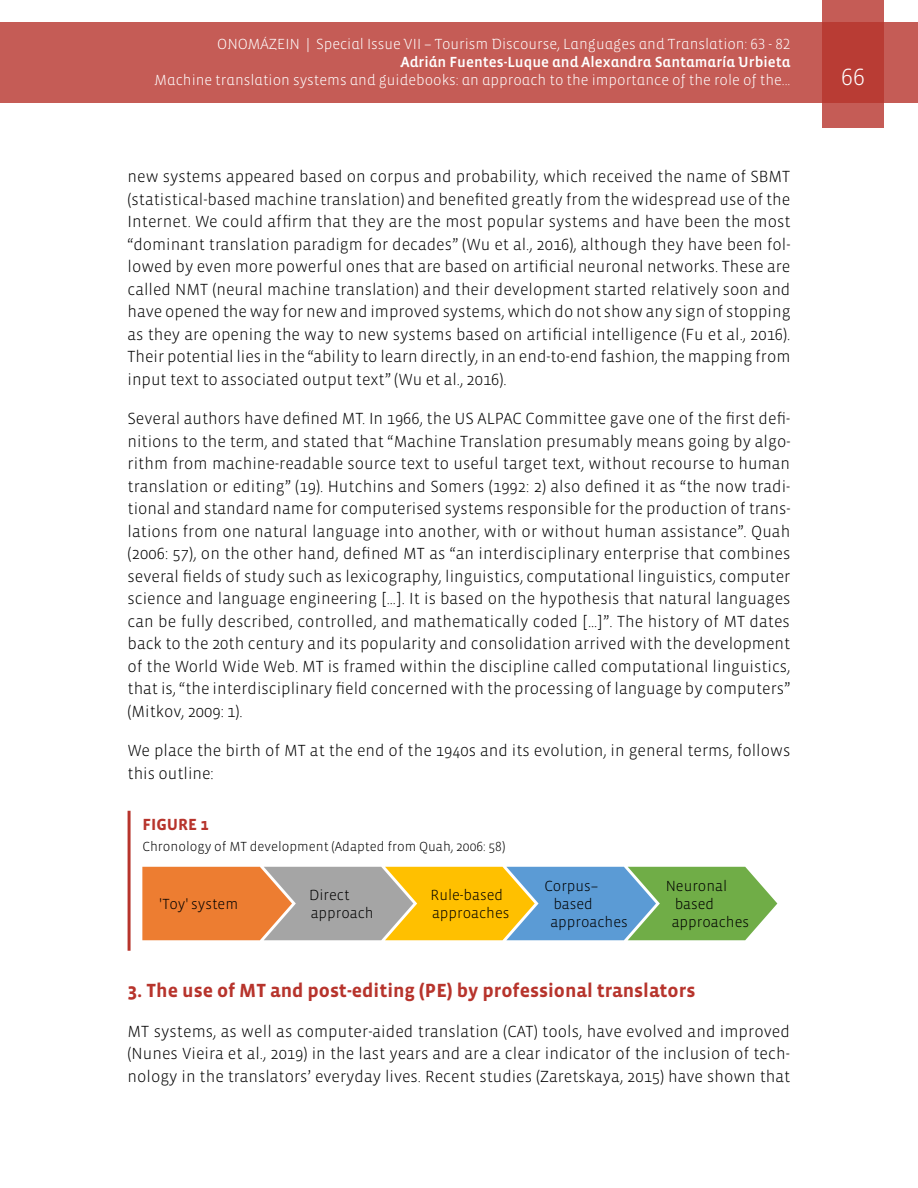
<style>
.page{position:relative;width:918px;height:1188px;background:#fff}
.page>*{position:absolute;margin:0;border:0;box-sizing:border-box;transform-origin:0 0}
.t1{font:300 24px "Vista Sans";color:#fff}
.t2{font:700 19.5px "Vista Sans";color:#b7342c}
.t3{font:300 16.5px/22.5px "Vista Sans";color:#000;text-align:justify}
.t4{font:700 16.5px "Vista Sans";color:#b7342c}
.t5{font:300 15px "Vista Sans Alt";color:#fff}
.t6{font:300 15px/18px "Vista Sans";color:#000}
.t7{font:15px "Vista Sans Alt Med";color:#fff}
.t8{font:300 13.5px "Vista Sans";color:#000}
</style>
<div class="page">
<div style="left:0;top:23px;width:918px;height:80px;background:#c55c56"></div>
<svg style="left:822px;top:0;width:62px;height:128px;background:#bd4740"></svg>
<hr style="left:128px;top:811px;width:3px;height:140px;background:#b7342c">
<svg style="left:142px;top:867px;width:635px;height:73px;background:#b1a569"></svg>
<p class="t5" style="left:217px;top:37px;width:575px">ONOMÁZEIN | Special Issue VII – Tourism Discourse, Languages and Translation: 63 - 82</p>
<p class="t7" style="left:401px;top:55px;width:391px">Adrián Fuentes-Luque and Alexandra Santamaría Urbieta</p>
<p class="t5" style="left:155px;top:73px;width:637px">Machine translation systems and guidebooks: an approach to the importance of the role of the...</p>
<h1 class="t1" style="left:841px;top:65px;width:25px">66</h1>
<p class="t3" style="left:128px;top:166px;width:665px">new systems appeared based on corpus and probability, which received the name of SBMT (statistical-based machine translation) and benefited greatly from the widespread use of the Internet. We could affirm that they are the most popular systems and have been the most “dominant translation paradigm for decades” (Wu et al., 2016), although they have been fol&shy;lowed by even more powerful ones that are based on artificial neuronal networks. These are called NMT (neural machine translation) and their development started relatively soon and have opened the way for new and improved systems, which do not show any sign of stopping as they are opening the way to new systems based on artificial intelligence (Fu et al., 2016).<br>Their potential lies in the “ability to learn directly, in an end-to-end fashion, the mapping from input text to associated output text” (Wu et al., 2016).</p>
<p class="t3" style="left:128px;top:408px;width:664px">Several authors have defined MT. In 1966, the US ALPAC Committee gave one of the first defi&shy;nitions to the term, and stated that “Machine Translation presumably means going by algo&shy;rithm from machine-readable source text to useful target text, without recourse to human translation or editing” (19). Hutchins and Somers (1992: 2) also defined it as “the now tradi&shy;tional and standard name for computerised systems responsible for the production of trans&shy;lations from one natural language into another, with or without human assistance”. Quah (2006: 57), on the other hand, defined MT as “an interdisciplinary enterprise that combines several fields of study such as lexicography, linguistics, computational linguistics, computer science and language engineering […]. It is based on the hypothesis that natural languages can be fully described, controlled, and mathematically coded […]”. The history of MT dates back to the 20th century and its popularity and consolidation arrived with the development of the World Wide Web. MT is framed within the discipline called computational linguistics, that is, “the interdisciplinary field concerned with the processing of language by computers” (Mitkov, 2009: 1).</p>
<p class="t3" style="left:128px;top:740px;width:664px">We place the birth of MT at the end of the 1940s and its evolution, in general terms, follows this outline:</p>
<p class="t4" style="left:142px;top:816px;width:68px">FIGURE 1</p>
<p class="t8" style="left:142px;top:839px;width:365px">Chronology of MT development (Adapted from Quah, 2006: 58)</p>
<p class="t6" style="left:431px;top:886px;width:80px">Rule-based approaches</p>
<p class="t6" style="left:672px;top:877px;width:79px;text-indent:-6px">Neuronal based approaches</p>
<p class="t6" style="left:159px;top:895px;width:80px">'Toy' system</p>
<p class="t6" style="left:309px;top:886px;width:66px">Direct approach</p>
<p class="t6" style="left:550px;top:877px;width:79px;text-indent:-6px">Corpus– based approaches</p>
<p class="t2" style="left:128px;top:981px;width:569px">3. The use of MT and post-editing (PE) by professional translators</p>
<p class="t3" style="left:128px;top:1020px;width:664px">MT systems, as well as computer-aided translation (CAT) tools, have evolved and improved (Nunes Vieira et al., 2019) in the last years and are a clear indicator of the inclusion of tech&shy;nology in the translators’ everyday lives. Recent studies (Zaretskaya, 2015) have shown that</p>
</div>
